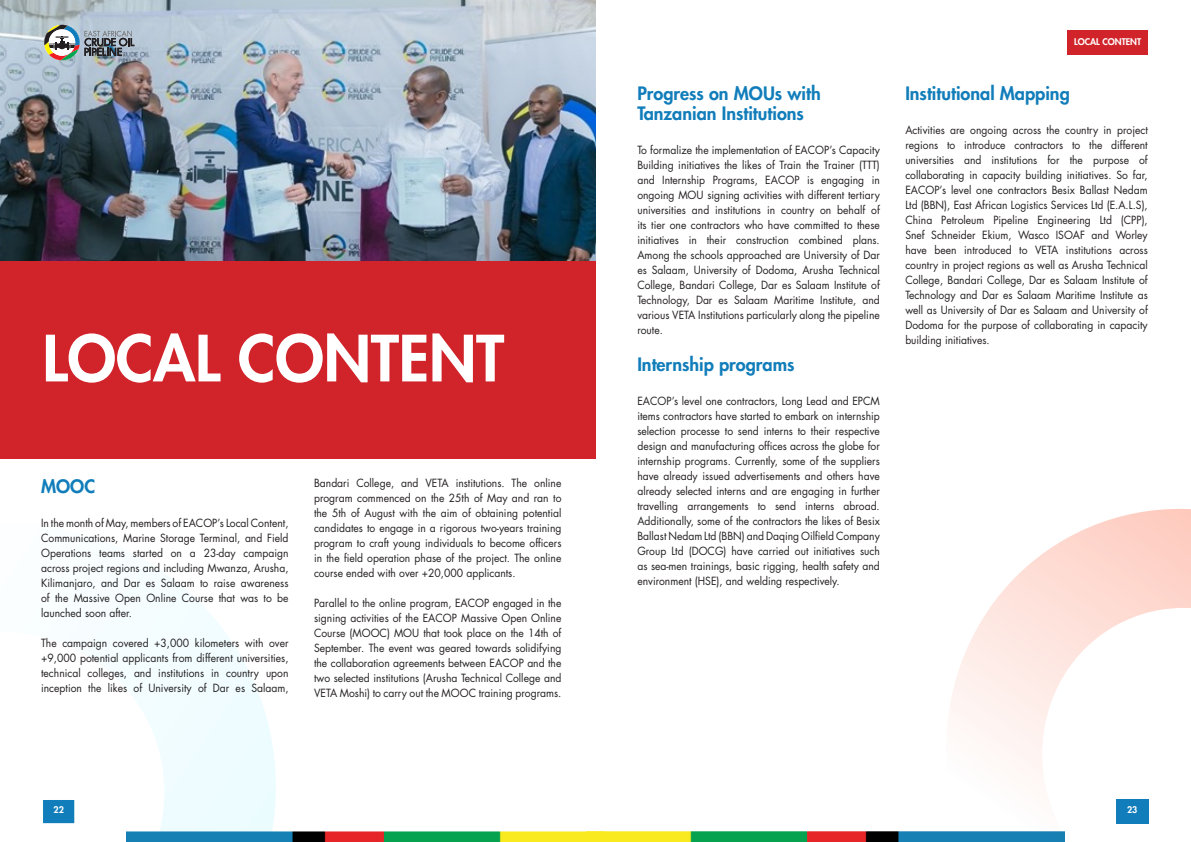
<style>
.page{position:relative;width:1191px;height:842px;background:#fff}
.page>*{position:absolute;margin:0;border:0;box-sizing:border-box;transform-origin:0 0}
.t1{font:800 62px "Futura Std";color:#fff}
.t2{font:800 18px/20px "Futura Std";color:#117dba}
.t3{font:11px/15px "Futura Std";color:#231f20;text-align:justify;scale:.94 1}
.t4{font:800 9px "Futura Std";color:#fff}
</style>
<div class="page">
<svg style="left:118px;top:585px;width:158px;height:246px;fill:#f2fdff"></svg>
<div style="left:0;top:6px;width:595px;height:453px;background:#d1232a"></div>
<img style="left:0;top:0;width:595px;height:261px">
<img style="left:126px;top:831px;width:461px;height:11px">
<div style="left:42px;top:799px;width:33px;height:25px;background:#117dba;border:1px solid #fff"></div>
<svg style="left:44px;top:25px;width:90px;height:35px;background:#929a9e"></svg>
<img style="left:587px;top:831px;width:324px;height:11px">
<div style="left:1067px;top:30px;width:81px;height:25px;background:#d1232a"></div>
<svg style="left:911px;top:509px;width:280px;height:333px"></svg>
<h1 class="t1" style="left:43px;top:319px;width:463px">LOCAL CONTENT</h1>
<h2 class="t2" style="left:41px;top:476px;width:56px">MOOC</h2>
<p class="t3" style="left:41px;top:515px;width:265px">In the month of May, members of EACOP’s Local Content, Communications, Marine Storage Terminal, and Field Operations teams started on a 23-day campaign across project regions and including Mwanza, Arusha, Kilimanjaro, and Dar es Salaam to raise awareness of the Massive Open Online Course that was to be launched soon after.</p>
<p class="t3" style="left:41px;top:635px;width:265px">The campaign covered +3,000 kilometers with over +9,000 potential applicants from different universities, technical colleges, and institutions in country upon inception the likes of University of Dar es Salaam,</p>
<p class="t3" style="left:314px;top:475px;width:265px">Bandari College, and VETA institutions. The online program commenced on the 25th of May and ran to the 5th of August with the aim of obtaining potential candidates to engage in a rigorous two-years training program to craft young individuals to become officers in the field operation phase of the project. The online course ended with over +20,000 applicants.</p>
<p class="t3" style="left:314px;top:595px;width:265px">Parallel to the online program, EACOP engaged in the signing activities of the EACOP Massive Open Online Course (MOOC) MOU that took place on the 14th of September. The event was geared towards solidifying the collaboration agreements between EACOP and the two selected institutions (Arusha Technical College and VETA Moshi) to carry out the MOOC training programs.</p>
<p class="t4" style="left:54px;top:804px;width:12px">22</p>
<h2 class="t2" style="left:637px;top:83px;width:185px">Progress on MOUs with<br>Tanzanian Institutions</h2>
<p class="t3" style="left:637px;top:142px;width:259px">To formalize the implementation of EACOP’s Capacity Building initiatives the likes of Train the Trainer (TTT) and Internship Programs, EACOP is engaging in ongoing MOU signing activities with different tertiary universities and institutions in country on behalf of its tier one contractors who have committed to these initiatives in their construction combined plans.<br>Among the schools approached are University of Dar es Salaam, University of Dodoma, Arusha Technical College, Bandari College, Dar es Salaam Institute of Technology, Dar es Salaam Maritime Institute, and various VETA Institutions particularly along the pipeline route.</p>
<h2 class="t2" style="left:637px;top:354px;width:159px">Internship programs</h2>
<p class="t3" style="left:637px;top:393px;width:259px">EACOP’s level one contractors, Long Lead and EPCM items contractors have started to embark on internship selection processe to send interns to their respective design and manufacturing offices across the globe for internship programs. Currently, some of the suppliers have already issued advertisements and others have already selected interns and are engaging in further travelling arrangements to send interns abroad.<br>Additionally, some of the contractors the likes of Besix Ballast Nedam Ltd (BBN) and Daqing Oilfield Company Group Ltd (DOCG) have carried out initiatives such as sea-men trainings, basic rigging, health safety and environment (HSE), and welding respectively.</p>
<p class="t4" style="left:1074px;top:36px;width:68px">LOCAL CONTENT</p>
<h2 class="t2" style="left:905px;top:83px;width:166px">Institutional Mapping</h2>
<p class="t3" style="left:905px;top:122px;width:259px">Activities are ongoing across the country in project regions to introduce contractors to the different universities and institutions for the purpose of collaborating in capacity building initiatives. So far, EACOP’s level one contractors Besix Ballast Nedam Ltd (BBN), East African Logistics Services Ltd (E.A.L.S), China Petroleum Pipeline Engineering Ltd (CPP), Snef Schneider Ekium, Wasco ISOAF and Worley have been introduced to VETA institutions across country in project regions as well as Arusha Technical College, Bandari College, Dar es Salaam Institute of Technology and Dar es Salaam Maritime Institute as well as University of Dar es Salaam and University of Dodoma for the purpose of collaborating in capacity building initiatives.</p>
<p class="t4" style="left:1127px;top:804px;width:12px">23</p>
</div>
